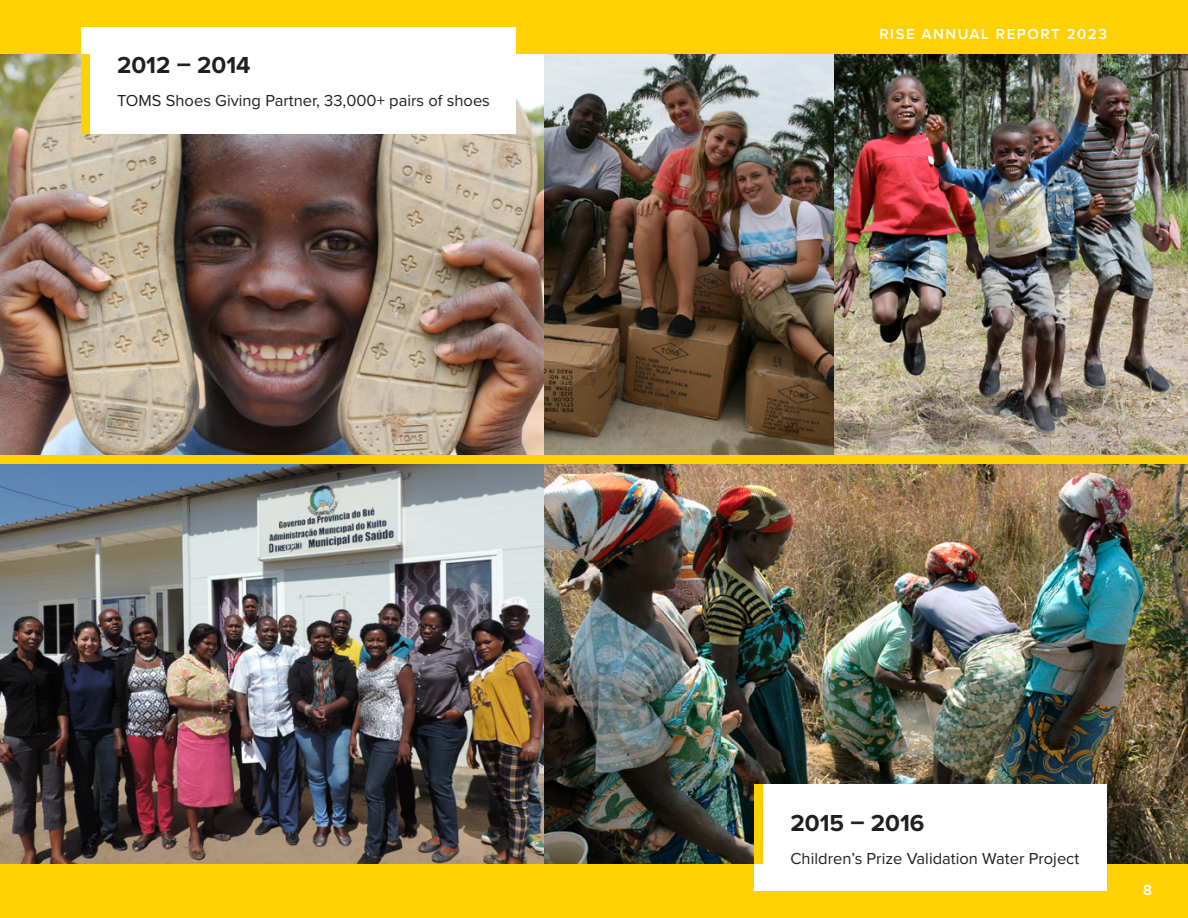
<style>
.page{position:relative;width:1188px;height:918px;background:#fff}
.page>*{position:absolute;margin:0;border:0;box-sizing:border-box;transform-origin:0 0}
.a_head{font:700 24px "Proxima Nova";color:#231f20}
.body_text{font:16.5px "Proxima Nova";color:#231f20}
.t1{font:600 15px "Proxima Nova";letter-spacing:.1em;color:#fff}
</style>
<div class="page">
<div style="left:0;top:0;width:1188px;height:54px;background:#fed105"></div>
<div style="left:0;top:864px;width:1188px;height:54px;background:#fed105"></div>
<img style="left:0;top:464px;width:544px;height:400px">
<img style="left:544px;top:464px;width:644px;height:400px">
<div style="left:0;top:455px;width:1188px;height:9px;background:#fed105"></div>
<img style="left:0;top:54px;width:544px;height:400px">
<img style="left:544px;top:54px;width:290px;height:400px">
<img style="left:834px;top:54px;width:354px;height:400px">
<div style="left:81px;top:27px;width:435px;height:107px;background:#fff"></div>
<div style="left:754px;top:784px;width:353px;height:107px;background:#fff"></div>
<div style="left:81px;top:54px;width:9px;height:80px;background:#fed105"></div>
<div style="left:754px;top:784px;width:10px;height:80px;background:#fed105"></div>
<p class="a_head" style="left:117px;top:47px;width:135px">2012 – 2014</p>
<p class="body_text" style="left:117px;top:88px;width:374px">TOMS Shoes Giving Partner, 33,000+ pairs of shoes</p>
<p class="t1" style="left:879px;top:25px;width:229px">RISE ANNUAL REPORT 2023</p>
<p class="a_head" style="left:790px;top:805px;width:135px">2015 – 2016</p>
<p class="body_text" style="left:790px;top:846px;width:290px">Children’s Prize Validation Water Project</p>
<p class="t1" style="left:1143px;top:882px;width:10px">8</p>
</div>
